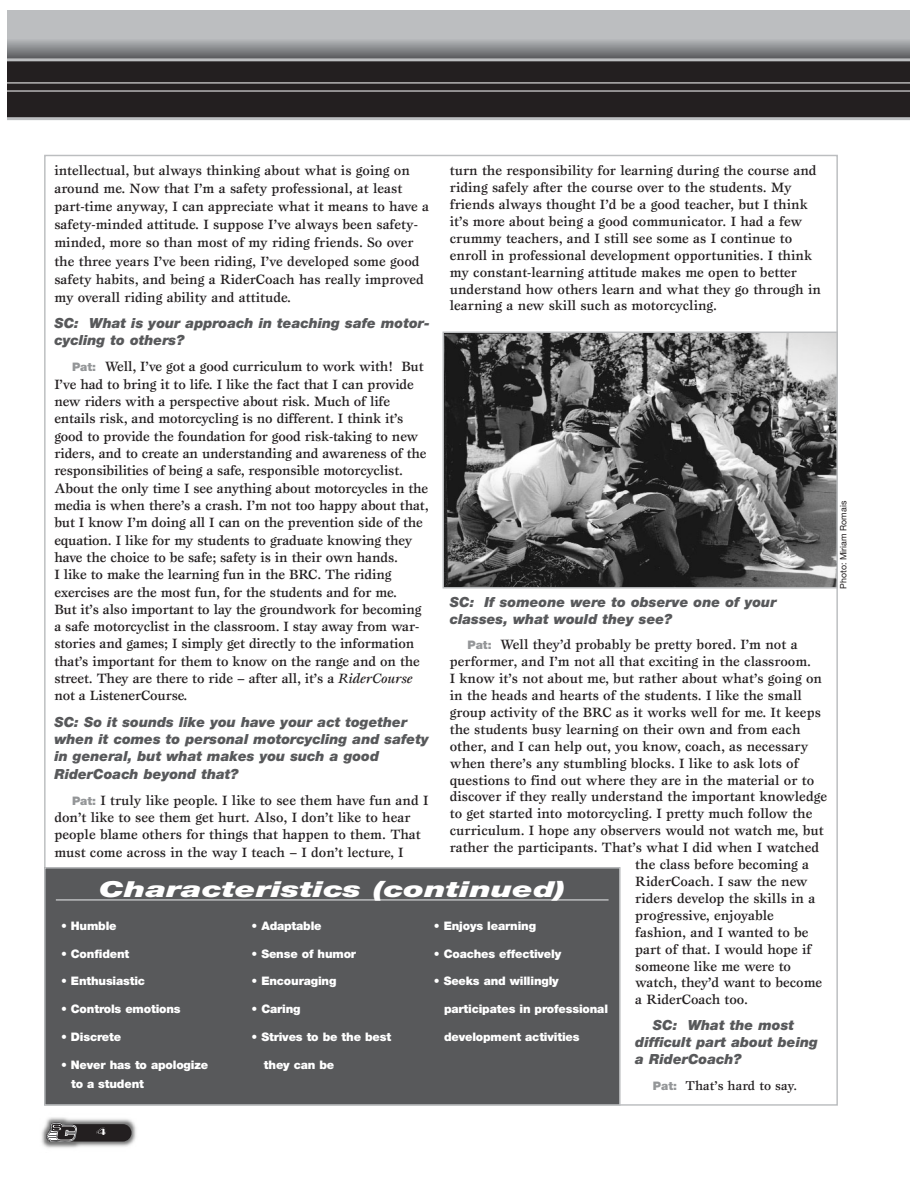
<style>
.page{position:relative;width:918px;height:1188px;background:#fff}
.page>*{position:absolute;margin:0;border:0;box-sizing:border-box;transform-origin:0 0}
.t1{font:italic 900 22.05px "Helvetica Neue";color:#fff;scale:1.5 1}
.t2{font:500 13.95px/17.2px "Esprit";color:#231f20}
.t3{font:italic 900 13.95px/17.2px "Helvetica Neue";color:#58595b}
.t4{font:500 13.2px "Esprit";color:#231f20}
.t5{font:900 11.7px/19px "Helvetica Neue";letter-spacing:-.015em;color:#fff}
.t6{font:900 10.35px "Helvetica Neue";color:#fff;scale:1.5 1}
.t7{font:8.85px "Helvetica Neue";color:#231f20}
.s1{font-family:"Helvetica Neue";font-weight:900;font-size:11.7px;color:#949698}
.s2{font-style:italic}
</style>
<div class="page">
<div style="left:7px;top:11px;width:903px;height:102px;background:#bcbec0"></div>
<svg style="left:7px;top:41px;width:903px;height:17px;background:#838588"></svg>
<svg style="left:7px;top:58px;width:903px;height:62px;background:#383435"></svg>
<svg style="left:7px;top:83px;width:903px;height:8px;background:#3c3839"></svg>
<img style="left:41px;top:1117px;width:95px;height:31px">
<div style="left:66px;top:1124px;width:66px;height:18px;background:#231f20;border-radius:9px"></div>
<svg style="left:46px;top:1123px;width:31px;height:19px"></svg>
<div style="left:45px;top:868px;width:575px;height:237px;background:#58595b"></div>
<div style="left:44px;top:867px;width:577px;height:239px;border:1px solid #bcbec0"></div>
<hr style="left:56px;top:899px;width:553px;height:2px;background:#bcbec0">
<img style="left:445px;top:334px;width:391px;height:253px">
<div style="left:443px;top:332px;width:395px;height:257px;border:1px solid #bcbec0"></div>
<p class="t2" style="left:54px;top:163px;width:376px;line-height:18px">intellectual, but always thinking about what is going on around me. Now that I’m a safety professional, at least part-time anyway, I can appreciate what it means to have a safety-minded attitude. I suppose I’ve always been safety&shy;minded, more so than most of my riding friends. So over the three years I’ve been riding, I’ve developed some good safety habits, and being a RiderCoach has really improved my overall riding ability and attitude.</p>
<p class="t3" style="left:54px;top:315px;width:377px">SC: What is your approach in teaching safe motor&shy;cycling to others?</p>
<p class="t2" style="left:54px;top:359px;width:376px;text-indent:18px"><span class="s1">Pat:</span> Well, I’ve got a good curriculum to work with! But I’ve had to bring it to life. I like the fact that I can provide new riders with a perspective about risk. Much of life entails risk, and motorcycling is no different. I think it’s good to provide the foundation for good risk-taking to new riders, and to create an understanding and awareness of the responsibilities of being a safe, responsible motorcyclist.<br>About the only time I see anything about motorcycles in the media is when there’s a crash. I’m not too happy about that, but I know I’m doing all I can on the prevention side of the equation. I like for my students to graduate knowing they have the choice to be safe; safety is in their own hands.<br>I like to make the learning fun in the BRC. The riding exercises are the most fun, for the students and for me.<br>But it’s also important to lay the groundwork for becoming a safe motorcyclist in the classroom. I stay away from war&shy;stories and games; I simply get directly to the information that’s important for them to know on the range and on the street. They are there to ride – after all, it’s a <span class="s2">RiderCourse </span>not a ListenerCourse.</p>
<p class="t3" style="left:54px;top:714px;width:376px">SC: So it sounds like you have your act together when it comes to personal motorcycling and safety in general, but what makes you such a good RiderCoach beyond that?</p>
<p class="t2" style="left:54px;top:793px;width:376px;text-indent:18px"><span class="s1">Pat:</span> I truly like people. I like to see them have fun and I don’t like to see them get hurt. Also, I don’t like to hear people blame others for things that happen to them. That must come across in the way I teach – I don’t lecture, I</p>
<p class="t2" style="left:450px;top:163px;width:373px">turn the responsibility for learning during the course and riding safely after the course over to the students. My friends always thought I’d be a good teacher, but I think it’s more about being a good communicator. I had a few crummy teachers, and I still see some as I continue to enroll in professional development opportunities. I think my constant-learning attitude makes me open to better understand how others learn and what they go through in learning a new skill such as motorcycling.</p>
<p class="t3" style="left:450px;top:594px;width:328px">SC: If someone were to observe one of your classes, what would they see?</p>
<p class="t2" style="left:467px;top:637px;width:332px"><span class="s1">Pat:</span> Well they’d probably be pretty bored. I’m not a</p>
<p class="t2" style="left:450px;top:654px;width:363px">performer, and I’m not all that exciting in the classroom.</p>
<p class="t2" style="left:450px;top:671px;width:374px">I know it’s not about me, but rather about what’s going on</p>
<p class="t2" style="left:450px;top:688px;width:354px">in the heads and hearts of the students. I like the small</p>
<p class="t2" style="left:450px;top:705px;width:373px">group activity of the BRC as it works well for me. It keeps</p>
<p class="t2" style="left:450px;top:722px;width:352px">the students busy learning on their own and from each</p>
<p class="t2" style="left:450px;top:739px;width:360px">other, and I can help out, you know, coach, as necessary</p>
<p class="t2" style="left:450px;top:755px;width:350px">when there’s any stumbling blocks. I like to ask lots of</p>
<p class="t2" style="left:450px;top:772px;width:366px">questions to find out where they are in the material or to</p>
<p class="t2" style="left:450px;top:789px;width:379px">discover if they really understand the important knowledge</p>
<p class="t2" style="left:450px;top:806px;width:364px">to get started into motorcycling. I pretty much follow the</p>
<p class="t2" style="left:450px;top:823px;width:375px">curriculum. I hope any observers would not watch me, but</p>
<p class="t2" style="left:450px;top:840px;width:371px">rather the participants. That’s what I did when I watched</p>
<p class="t2" style="left:635px;top:857px;width:176px">the class before becoming a</p>
<p class="t2" style="left:635px;top:874px;width:174px">RiderCoach. I saw the new</p>
<p class="t2" style="left:635px;top:891px;width:182px">riders develop the skills in a</p>
<p class="t2" style="left:635px;top:908px;width:140px">progressive, enjoyable</p>
<p class="t2" style="left:635px;top:925px;width:175px">fashion, and I wanted to be</p>
<p class="t2" style="left:635px;top:941px;width:178px">part of that. I would hope if</p>
<p class="t2" style="left:635px;top:958px;width:157px">someone like me were to</p>
<p class="t2" style="left:635px;top:975px;width:188px">watch, they’d want to become</p>
<p class="t2" style="left:635px;top:992px;width:114px">a RiderCoach too.</p>
<p class="t3" style="left:635px;top:1018px;width:184px;text-indent:18px">SC: What the most difficult part about being a RiderCoach?</p>
<p class="t4" style="left:653px;top:1080px;width:146px"><span class="s1">Pat:</span> That’s hard to say.</p>
<h1 class="t1" style="left:99px;top:881px;width:312px">Characteristics (continued)</h1>
<p class="t5" style="left:61px;top:917px;width:57px">• Humble</p>
<p class="t5" style="left:61px;top:945px;width:70px">• Confident</p>
<p class="t5" style="left:61px;top:973px;width:86px">• Enthusiastic</p>
<p class="t5" style="left:61px;top:1001px;width:121px">• Controls emotions</p>
<p class="t5" style="left:61px;top:1029px;width:62px">• Discrete</p>
<p class="t5" style="left:71px;top:1057px;width:139px;text-indent:-10px">• Never has to apologize to a student</p>
<p class="t5" style="left:251px;top:917px;width:72px">• Adaptable</p>
<p class="t5" style="left:251px;top:945px;width:106px">• Sense of humor</p>
<p class="t5" style="left:251px;top:973px;width:86px">• Encouraging</p>
<p class="t5" style="left:251px;top:1001px;width:51px">• Caring</p>
<p class="t5" style="left:251px;top:1029px;width:141px">• Strives to be the best</p>
<p class="t5" style="left:264px;top:1057px;width:72px">they can be</p>
<p class="t5" style="left:434px;top:917px;width:104px">• Enjoys learning</p>
<p class="t5" style="left:434px;top:945px;width:129px">• Coaches effectively</p>
<p class="t5" style="left:434px;top:973px;width:127px">• Seeks and willingly</p>
<p class="t5" style="left:444px;top:1001px;width:166px">participates in professional</p>
<p class="t5" style="left:444px;top:1029px;width:137px">development activities</p>
<p class="t7" style="left:840px;top:589px;width:89px;rotate:-90deg">Photo: Miriam Romais</p>
<p class="t6" style="left:97px;top:1128px;width:8px">4</p>
</div>
